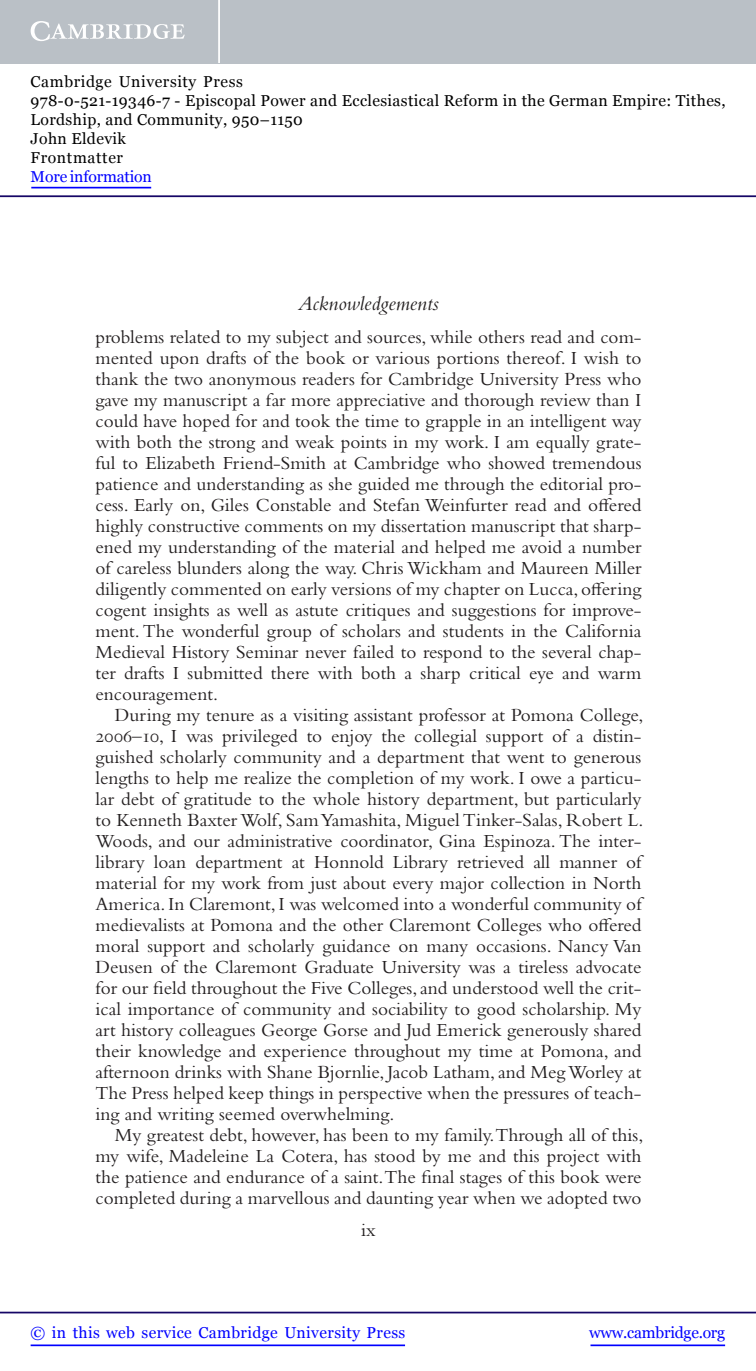
<style>
.page{position:relative;width:756px;height:1371px;background:#fff}
.page>*{position:absolute;margin:0;border:0;box-sizing:border-box;transform-origin:0 0}
.t1{font:italic 21px "Bembo Std";color:#231f20}
.t2{font:19.25px "Bembo Std";letter-spacing:.03em;color:#231f20}
.t3{font:19.25px "Bembo Std";color:#231f20}
.t4{font:19.25px "Bembo Std";letter-spacing:.085em;color:#231f20}
.t5{font:19.25px "Bembo Std";letter-spacing:.06em;color:#231f20}
.t6{font:19.25px "Bembo Std";letter-spacing:.115em;color:#231f20}
.t7{font:19.25px "Bembo Std";letter-spacing:.11em;color:#231f20}
.t8{font:19.25px "Bembo Std";letter-spacing:.055em;color:#231f20}
.t9{font:19.25px "Bembo Std";letter-spacing:.09em;color:#231f20}
.t10{font:19.25px "Bembo Std";letter-spacing:.075em;color:#231f20}
.t11{font:19.25px "Bembo Std";letter-spacing:.005em;color:#231f20}
.t12{font:15.75px/18.9px "Georgia";letter-spacing:.025em;color:#000}
.t13{font:15.75px "Georgia";letter-spacing:.025em;color:#00f}
.t14{font:15.75px "Georgia";letter-spacing:-.015em;color:#00f}
.t15{font:15.75px "Georgia";letter-spacing:-.01em;color:#00f}
</style>
<div class="page">
<hr style="left:591px;top:1344px;width:134px;height:1px;background:#00f">
<hr style="left:0;top:1311px;width:756px;height:2px;background:#150666">
<hr style="left:31px;top:1344px;width:374px;height:1px;background:#00f">
<div style="left:0;top:0;width:756px;height:63px;background:#bac0c6"></div>
<svg style="left:31px;top:21px;width:154px;height:20px"></svg>
<hr style="left:218px;top:0;width:2px;height:63px;background:#fff">
<hr style="left:0;top:195px;width:756px;height:2px;background:#150666">
<hr style="left:31px;top:187px;width:120px;height:1px;background:#00f">
<p class="t12" style="left:31px;top:72px;width:697px">Cambridge University Press<br>978-0-521-19346-7 - Episcopal Power and Ecclesiastical Reform in the German Empire: Tithes, Lordship, and Community, 950–1150<br>John Eldevik<br>Frontmatter</p>
<p class="t15" style="left:31px;top:167px;width:123px">More information</p>
<p class="t1" style="left:298px;top:291px;width:142px">Acknowledgements</p>
<p class="t2" style="left:95px;top:325px;width:548px">problems related to my subject and sources, while others read and com-</p>
<p class="t2" style="left:95px;top:346px;width:548px">mented upon drafts of the book or various portions thereof. I wish to</p>
<p class="t2" style="left:95px;top:367px;width:547px">thank the two anonymous readers for Cambridge University Press who</p>
<p class="t4" style="left:95px;top:388px;width:546px">gave my manuscript a far more appreciative and thorough review than I</p>
<p class="t2" style="left:95px;top:409px;width:548px">could have hoped for and took the time to grapple in an intelligent way</p>
<p class="t3" style="left:95px;top:430px;width:547px">with both the strong and weak points in my work. I am equally grate-</p>
<p class="t10" style="left:95px;top:451px;width:548px">ful to Elizabeth Friend-Smith at Cambridge who showed tremendous</p>
<p class="t3" style="left:95px;top:472px;width:548px">patience and understanding as she guided me through the editorial pro-</p>
<p class="t2" style="left:95px;top:493px;width:548px">cess. Early on, Giles C onstable and Stefan Weinfurter read and offered</p>
<p class="t2" style="left:95px;top:514px;width:548px">highly constructive comments on my dissertation manuscript that sharp-</p>
<p class="t4" style="left:95px;top:535px;width:548px">ened my understanding of the material and helped me avoid a number</p>
<p class="t7" style="left:95px;top:556px;width:548px">of careless blunders along the way. Chris Wickham and Maureen Miller</p>
<p class="t4" style="left:96px;top:577px;width:548px">diligently commented on early versions of my chapter on Lucca, offering</p>
<p class="t3" style="left:96px;top:598px;width:548px">cogent insights as well as astute critiques and suggestions for improve-</p>
<p class="t8" style="left:96px;top:620px;width:547px">ment. The wonderful group of scholars and students in the California</p>
<p class="t2" style="left:95px;top:641px;width:548px">Medieval History Seminar never failed to respond to the several chap-</p>
<p class="t3" style="left:95px;top:662px;width:545px">ter drafts I submitted there with both a sharp critical eye and warm</p>
<p class="t2" style="left:95px;top:683px;width:124px">encouragement.</p>
<p class="t3" style="left:115px;top:704px;width:530px">D uring my tenure as a visiting assistant professor at Pomona C ollege,</p>
<p class="t3" style="left:95px;top:725px;width:547px">2006–10, I was privileged to enjoy the collegial support of a distin-</p>
<p class="t9" style="left:95px;top:746px;width:547px">guished scholarly community and a department that went to generous</p>
<p class="t4" style="left:95px;top:767px;width:547px">lengths to help me realize the completion of my work. I owe a particu-</p>
<p class="t2" style="left:95px;top:788px;width:548px">lar debt of gratitude to the whole history department, but particularly</p>
<p class="t5" style="left:95px;top:809px;width:549px">to Kenneth B axter Wolf, Sam Yamashita, Miguel Tinker-Salas, Robert L.</p>
<p class="t3" style="left:96px;top:830px;width:547px">Woods, and our administrative coordinator, Gina Espinoza. The inter-</p>
<p class="t2" style="left:96px;top:851px;width:550px">library loan department at Honnold Library retrieved all manner of</p>
<p class="t2" style="left:96px;top:872px;width:548px">material for my work from just about every major collection in North</p>
<p class="t6" style="left:96px;top:893px;width:550px">America. In Claremont, I was welcomed into a wonderful community of</p>
<p class="t6" style="left:96px;top:914px;width:547px">medievalists at Pomona and the other Claremont C olleges who offered</p>
<p class="t4" style="left:96px;top:935px;width:548px">moral support and scholarly guidance on many occasions. Nancy Van</p>
<p class="t3" style="left:96px;top:956px;width:548px">D eusen of the Claremont Graduate University was a tireless advocate</p>
<p class="t2" style="left:96px;top:977px;width:547px">for our field throughout the Five C olleges, and understood well the crit-</p>
<p class="t3" style="left:96px;top:998px;width:548px">ical importance of community and sociability to good scholarship. My</p>
<p class="t3" style="left:96px;top:1019px;width:547px">art history colleagues George Gorse and Jud Emerick generously shared</p>
<p class="t4" style="left:96px;top:1040px;width:547px">their knowledge and experience throughout my time at Pomona, and</p>
<p class="t2" style="left:96px;top:1061px;width:548px">afternoon drinks with Shane Bjornlie, Jacob Latham, and Meg Worley at</p>
<p class="t4" style="left:96px;top:1082px;width:547px">The Press helped keep things in perspective when the pressures of teach-</p>
<p class="t3" style="left:96px;top:1103px;width:301px">ing and writing seemed overwhelming.</p>
<p class="t5" style="left:115px;top:1124px;width:530px">My greatest debt, however, has been to my family.Through all of this,</p>
<p class="t11" style="left:96px;top:1145px;width:548px">my wife, Madeleine La C otera, has stood by me and this project with</p>
<p class="t2" style="left:96px;top:1166px;width:547px">the patience and endurance of a saint.The final stages of this book were</p>
<p class="t4" style="left:96px;top:1187px;width:547px">completed during a marvellous and daunting year when we adopted two</p>
<p class="t2" style="left:361px;top:1218px;width:16px">ix</p>
<p class="t13" style="left:31px;top:1323px;width:376px">© in this web service Cambridge University Press</p>
<p class="t14" style="left:589px;top:1323px;width:137px">www.cambridge.org</p>
</div>
